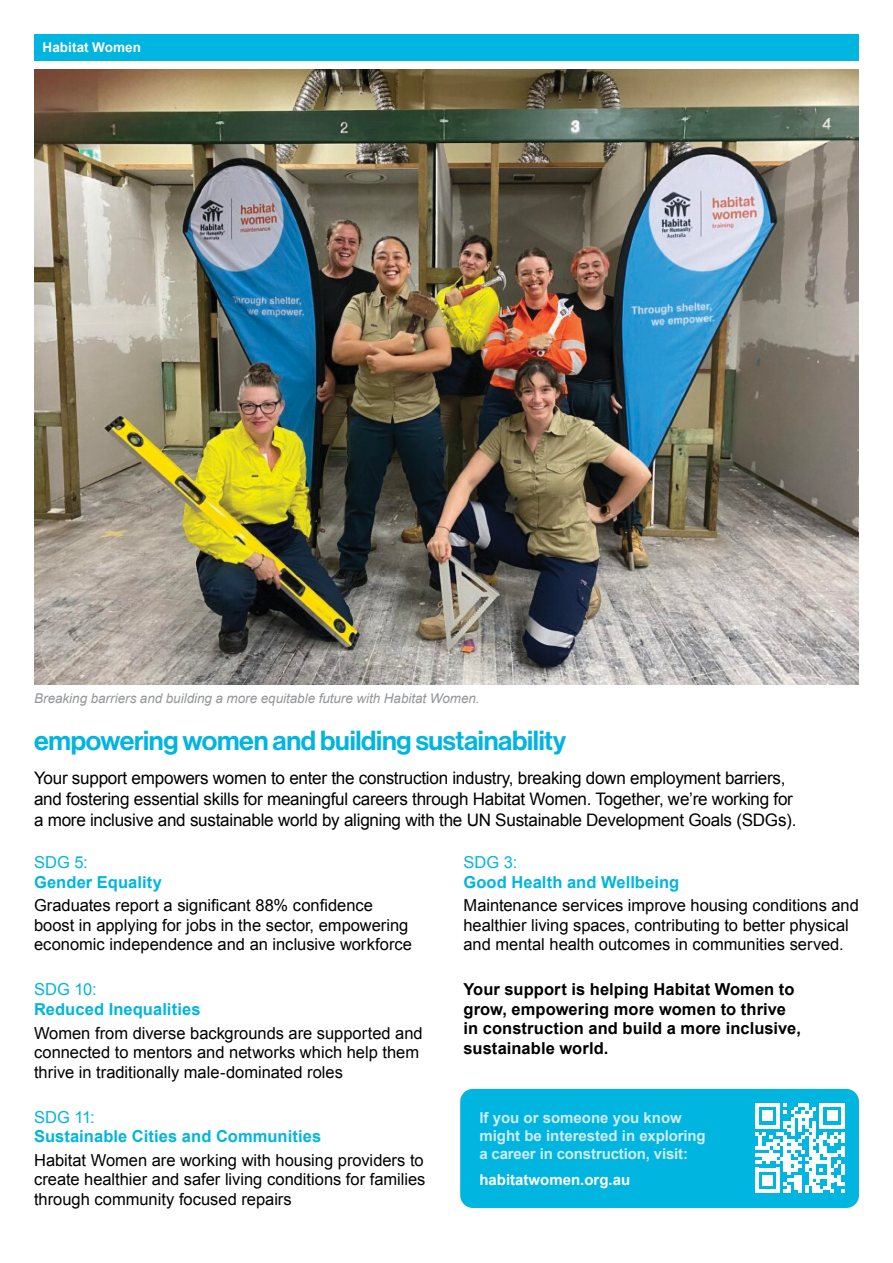
<style>
.page{position:relative;width:893px;height:1263px;background:#fff}
.page>*{position:absolute;margin:0;border:0;box-sizing:border-box;transform-origin:0 0}
.t1{font:27px "N Haas Grotesk DS Pro 65 Md";letter-spacing:-.01em;color:#00b5df}
.t2{font:17.25px/21px "Arial";letter-spacing:-.015em;color:#000}
.t3{font:16.5px/19.5px "Arial";color:#000}
.t4{font:700 16.5px/19.5px "Arial";letter-spacing:.005em;color:#000}
.t5{font:700 16.5px "Arial";letter-spacing:.005em;color:#00b5df}
.t6{font:16.5px "Arial";color:#00b5df}
.t7{font:700 15px/18px "Arial";color:#cfecf6}
.t8{font:700 15px "Arial";color:#fff}
.t9{font:italic 13.5px "Arial";color:#939598}
.t10{font:700 13.5px "Arial";letter-spacing:.005em;color:#fff}
</style>
<div class="page">
<div style="left:34px;top:34px;width:825px;height:27px;background:#00b5df"></div>
<div style="left:460px;top:1089px;width:399px;height:119px;background:#00b5df;border-radius:13px"></div>
<img style="left:34px;top:69px;width:825px;height:616px">
<svg style="left:755px;top:1103px;width:90px;height:90px"></svg>
<p class="t10" style="left:43px;top:39px;width:100px">Habitat Women</p>
<p class="t9" style="left:34px;top:689px;width:447px">Breaking barriers and building a more equitable future with Habitat Women.</p>
<h1 class="t1" style="left:34px;top:725px;width:534px">empowering women and building sustainability</h1>
<p class="t2" style="left:34px;top:767px;width:764px">Your support empowers women to enter the construction industry, breaking down employment barriers, and fostering essential skills for meaningful careers through Habitat Women. Together, we’re working for a more inclusive and sustainable world by aligning with the UN Sustainable Development Goals (SDGs).</p>
<p class="t6" style="left:34px;top:851px;width:55px">SDG 5:</p>
<p class="t5" style="left:34px;top:871px;width:129px">Gender Equality</p>
<p class="t3" style="left:34px;top:896px;width:380px">Graduates report a significant 88% confidence boost in applying for jobs in the sector, empowering economic independence and an inclusive workforce</p>
<p class="t6" style="left:34px;top:979px;width:64px">SDG 10:</p>
<p class="t5" style="left:34px;top:998px;width:168px">Reduced Inequalities</p>
<p class="t3" style="left:34px;top:1023px;width:390px">Women from diverse backgrounds are supported and connected to mentors and networks which help them thrive in traditionally male-dominated roles</p>
<p class="t6" style="left:34px;top:1106px;width:62px">SDG 11:</p>
<p class="t5" style="left:34px;top:1125px;width:289px">Sustainable Cities and Communities</p>
<p class="t3" style="left:34px;top:1150px;width:393px;text-align:justify">Habitat Women are working with housing providers to create healthier and safer living conditions for families through community focused repairs</p>
<p class="t6" style="left:463px;top:851px;width:55px">SDG 3:</p>
<p class="t5" style="left:463px;top:871px;width:217px">Good Health and Wellbeing</p>
<p class="t3" style="left:463px;top:896px;width:397px">Maintenance services improve housing conditions and healthier living spaces, contributing to better physical and mental health outcomes in communities served.</p>
<p class="t4" style="left:463px;top:980px;width:339px">Your support is helping Habitat Women to grow, empowering more women to thrive in construction and build a more inclusive, sustainable world.</p>
<p class="t7" style="left:479px;top:1109px;width:228px">If you or someone you know might be interested in exploring a career in construction, visit:</p>
<p class="t8" style="left:479px;top:1170px;width:152px">habitatwomen.org.au</p>
</div>
